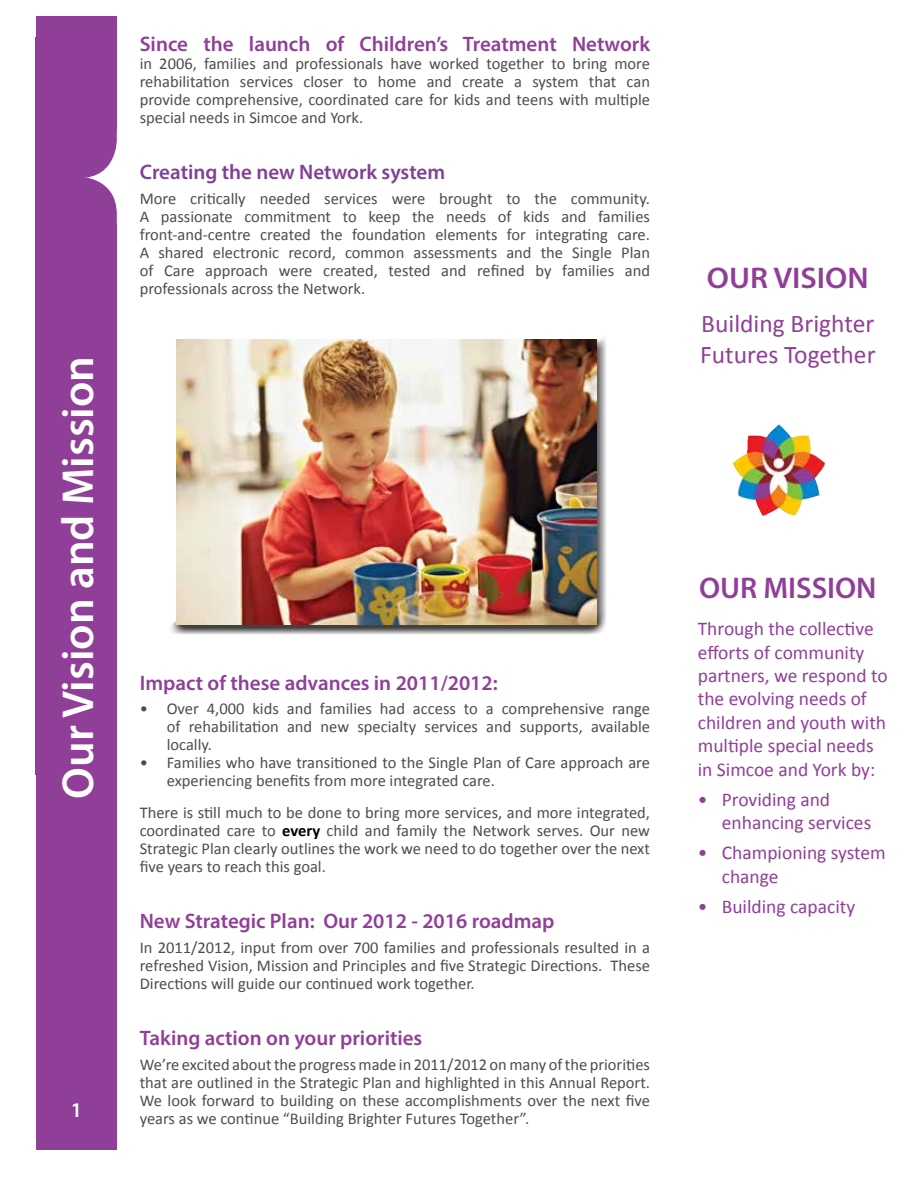
<style>
.page{position:relative;width:918px;height:1188px;background:#fff}
.page>*{position:absolute;margin:0;border:0;box-sizing:border-box;transform-origin:0 0}
.t1{font:600 45px "Myriad Pro";color:#fff}
.t2{font:600 30px "Myriad Pro";color:#903f98}
.t3{font:600 30px "Myriad Pro";color:#903f98;scale:1.05 1}
.t4{font:25.5px/30.6px "Calibri";color:#903f98}
.t5{font:600 21px "Myriad Pro";color:#903f98}
.t6{font:600 21px "Myriad Pro";color:#813f98}
.t7{font:600 21px "Myriad Pro";color:#fff}
.t8{font:19.5px/23.4px "Calibri";color:#903f98}
.t9{font:16.5px/18px "Calibri";color:#4d4d4f;text-align:justify}
.s1{font-weight:700;color:#000}
</style>
<div class="page">
<img style="left:733px;top:424px;width:92px;height:92px">
<div style="left:168px;top:332px;width:439px;height:303px;background:#000;opacity:.75"></div>
<img style="left:176px;top:340px;width:420px;height:284px">
<div style="left:36px;top:16px;width:81px;height:113px;background:#903f98"></div>
<div style="left:36px;top:51px;width:81px;height:127px;background:#903f98;border-radius:38px"></div>
<div style="left:36px;top:177px;width:81px;height:126px;background:#903f98;border-radius:38px"></div>
<div style="left:36px;top:224px;width:81px;height:926px;background:#903f98"></div>
<div style="left:36px;top:37px;width:48px;height:738px;background:#903f98"></div>
<h1 class="t1" style="left:49px;top:799px;width:444px;rotate:-90deg">Our Vision and Mission</h1>
<p class="t7" style="left:71px;top:1097px;width:13px">1</p>
<p class="t5" style="left:140px;top:30px;width:512px">Since the launch of Children’s Treatment Network</p>
<p class="t9" style="left:140px;top:54px;width:512px">in 2006, families and professionals have worked together to bring more rehabilitation services closer to home and create a system that can provide comprehensive, coordinated care for kids and teens with multiple special needs in Simcoe and York.</p>
<p class="t6" style="left:140px;top:159px;width:307px">Creating the new Network system</p>
<p class="t9" style="left:140px;top:189px;width:512px">More critically needed services were brought to the community.<br>A passionate commitment to keep the needs of kids and families front-and-centre created the foundation elements for integrating care.<br>A shared electronic record, common assessments and the Single Plan of Care approach were created, tested and refined by families and professionals across the Network.</p>
<p class="t5" style="left:140px;top:669px;width:360px">Impact of these advances in 2011/2012:</p>
<p class="t9" style="left:167px;top:700px;width:485px;text-indent:-27px">• Over 4,000 kids and families had access to a comprehensive range of rehabilitation and new specialty services and supports, available locally.</p>
<p class="t9" style="left:167px;top:754px;width:485px;text-indent:-27px">• Families who have transitioned to the Single Plan of Care approach are experiencing benefits from more integrated care.</p>
<p class="t9" style="left:140px;top:804px;width:512px">There is still much to be done to bring more services, and more integrated, coordinated care to <span class="s1">every</span> child and family the Network serves. Our new Strategic Plan clearly outlines the work we need to do together over the next five years to reach this goal.</p>
<p class="t5" style="left:140px;top:908px;width:416px">New Strategic Plan: Our 2012 - 2016 roadmap</p>
<p class="t9" style="left:140px;top:939px;width:512px">In 2011/2012, input from over 700 families and professionals resulted in a refreshed Vision, Mission and Principles and five Strategic Directions. These Directions will guide our continued work together.</p>
<p class="t5" style="left:140px;top:1025px;width:284px">Taking action on your priorities</p>
<p class="t9" style="left:140px;top:1056px;width:512px">We’re excited about the progress made in 2011/2012 on many of the priorities that are outlined in the Strategic Plan and highlighted in this Annual Report.<br>We look forward to building on these accomplishments over the next five years as we continue “Building Brighter Futures Together”.</p>
<h2 class="t3" style="left:707px;top:259px;width:156px">OUR VISION</h2>
<h3 class="t4" style="left:700px;top:308px;width:177px">Building Brighter<br>Futures Together</h3>
<h2 class="t2" style="left:699px;top:569px;width:179px">OUR MISSION</h2>
<p class="t8" style="left:698px;top:617px;width:192px">Through the collective efforts of community partners, we respond to the evolving needs of children and youth with multiple special needs in Simcoe and York by:</p>
<p class="t8" style="left:722px;top:788px;width:151px;text-indent:-24px">• Providing and enhancing services</p>
<p class="t8" style="left:722px;top:841px;width:166px;text-indent:-24px">• Championing system change</p>
<p class="t8" style="left:698px;top:895px;width:159px">• Building capacity</p>
</div>
